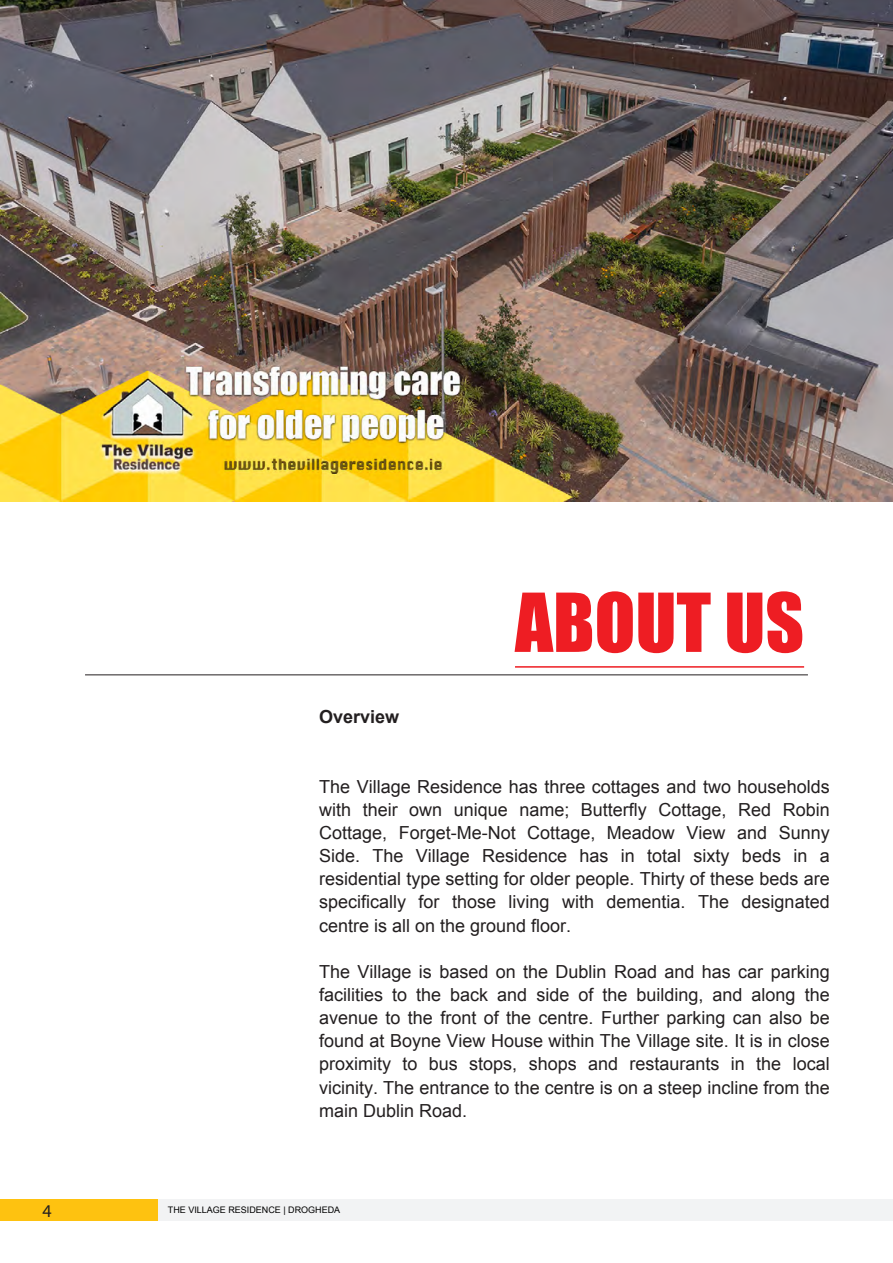
<style>
.page{position:relative;width:893px;height:1263px;background:#fff}
.page>*{position:absolute;margin:0;border:0;box-sizing:border-box;transform-origin:0 0}
.t1{font:75px "Impact";color:#ee1d23}
._1_COLUMN{font:18px/23.1px "Arial";color:#231f20;text-align:justify}
._1_COLUMN-2{font:700 18px "Arial";color:#231f20}
.t2{font:18px "Myriad Pro";color:#231f20}
.t3{font:9px "Arial";color:#000}
</style>
<div class="page">
<div style="left:157px;top:1199px;width:736px;height:22px;background:#f2f3f4"></div>
<div style="left:0;top:1199px;width:157px;height:22px;background:#fec210"></div>
<hr style="left:85px;top:674px;width:723px;height:1px;background:#231f20">
<hr style="left:515px;top:666px;width:289px;height:2px;background:#ee1d23">
<img style="left:0;top:0;width:893px;height:502px">
<p class="t2" style="left:43px;top:1199px;width:11px">4</p>
<p class="_1_COLUMN-2" style="left:319px;top:705px;width:82px">Overview</p>
<p class="t1" style="left:515px;top:564px;width:291px">ABOUT US</p>
<p class="_1_COLUMN" style="left:319px;top:775px;width:512px">The Village Residence has three cottages and two households with their own unique name; Butterfly Cottage, Red Robin Cottage, Forget-Me-Not Cottage, Meadow View and Sunny Side. The Village Residence has in total sixty beds in a residential type setting for older people. Thirty of these beds are specifically for those living with dementia. The designated centre is all on the ground floor.</p>
<p class="_1_COLUMN" style="left:319px;top:960px;width:512px">The Village is based on the Dublin Road and has car parking facilities to the back and side of the building, and along the avenue to the front of the centre. Further parking can also be found at Boyne View House within The Village site. It is in close proximity to bus stops, shops and restaurants in the local vicinity. The entrance to the centre is on a steep incline from the main Dublin Road.</p>
<p class="t3" style="left:168px;top:1204px;width:174px">THE VILLAGE RESIDENCE | DROGHEDA</p>
</div>
